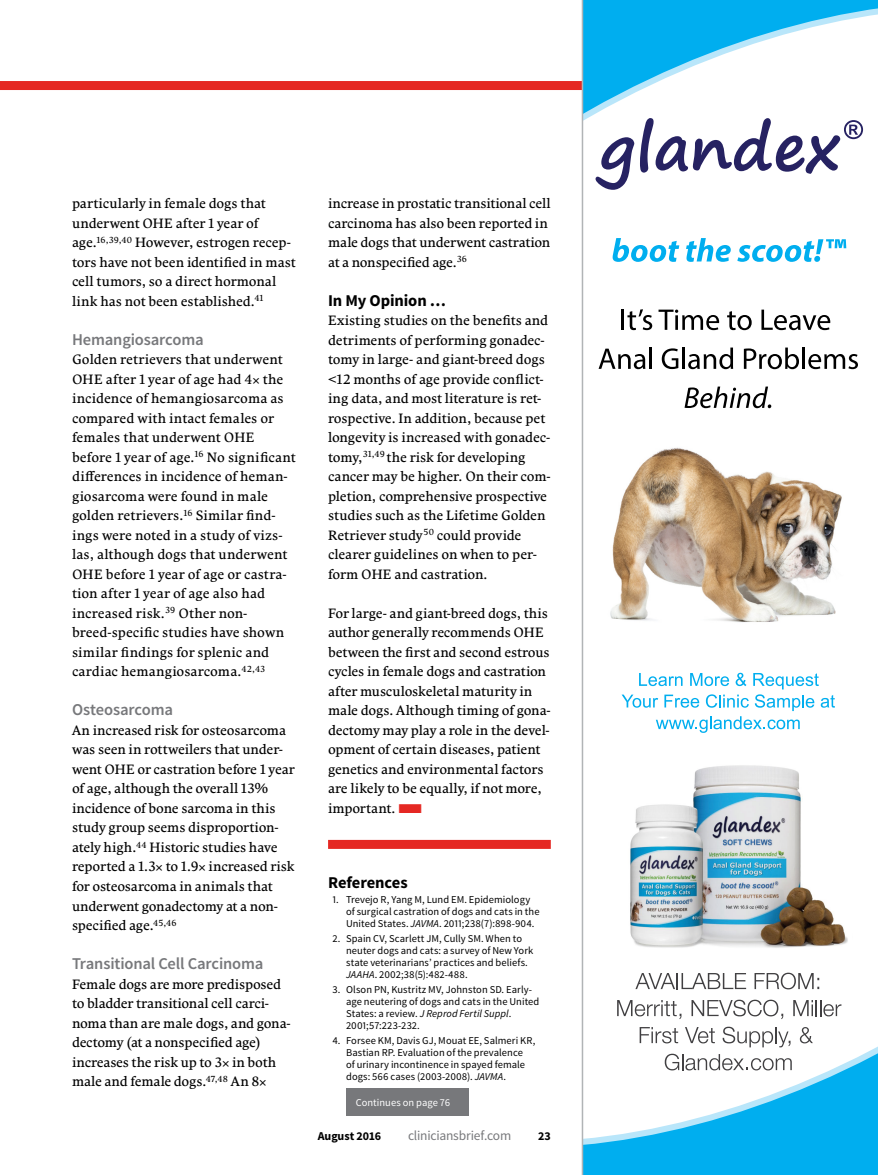
<style>
.page{position:relative;width:878px;height:1175px;background:#fff}
.page>*{position:absolute;margin:0;border:0;box-sizing:border-box;transform-origin:0 0}
.Head_B{font:600 16.5px "Source Sans Pro";letter-spacing:-.01em;color:#77787b}
.Head_A{font:700 16.5px "Source Sans Pro";letter-spacing:-.01em;color:#000}
.Body_Comenia_Serif{font:13.5px/19.5px "Comenia Serif Pro";letter-spacing:-.005em;color:#000}
.t1{font:13.5px "Source Sans Pro";letter-spacing:-.015em;color:#77787b}
.t2{font:700 12px "Source Sans Pro";color:#000}
.References{font:10.5px/12px "Source Sans Pro";letter-spacing:.005em;color:#000}
.Acronyms{font:10.5px "Source Sans Pro";letter-spacing:.005em;color:#fff}
.s1{color:#e52823}
.s2{font-style:italic}
</style>
<div class="page">
<div style="left:0;top:81px;width:806px;height:9px;background:#e52823"></div>
<div style="left:328px;top:840px;width:222px;height:9px;background:#e52823"></div>
<svg style="left:583px;top:0;width:295px;height:1174px"></svg>
<svg style="left:595px;top:137px;width:39px;height:53px"></svg>
<svg style="left:640px;top:118px;width:223px;height:56px"></svg>
<svg style="left:612px;top:238px;width:67px;height:24px"></svg>
<svg style="left:686px;top:238px;width:44px;height:24px"></svg>
<svg style="left:737px;top:239px;width:109px;height:23px"></svg>
<hr style="left:621px;top:309px;width:3px;height:21px;background:#000">
<svg style="left:627px;top:309px;width:25px;height:21px"></svg>
<svg style="left:658px;top:309px;width:61px;height:21px"></svg>
<svg style="left:727px;top:311px;width:24px;height:19px"></svg>
<svg style="left:761px;top:309px;width:69px;height:21px"></svg>
<svg style="left:598px;top:348px;width:47px;height:21px"></svg>
<hr style="left:649px;top:347px;width:3px;height:22px;background:#000">
<svg style="left:661px;top:348px;width:17px;height:21px"></svg>
<hr style="left:682px;top:347px;width:3px;height:22px;background:#000">
<svg style="left:688px;top:347px;width:45px;height:22px"></svg>
<svg style="left:743px;top:347px;width:56px;height:22px"></svg>
<hr style="left:802px;top:347px;width:3px;height:22px;background:#000">
<svg style="left:808px;top:354px;width:50px;height:15px"></svg>
<svg style="left:684px;top:386px;width:87px;height:22px"></svg>
<img style="left:584px;top:426px;width:294px;height:206px">
<img style="left:610px;top:731px;width:245px;height:245px">
<img style="left:607px;top:735px;width:244px;height:244px">
<svg style="left:635px;top:973px;width:111px;height:16px"></svg>
<svg style="left:754px;top:972px;width:65px;height:17px"></svg>
<svg style="left:617px;top:1000px;width:64px;height:19px"></svg>
<svg style="left:691px;top:999px;width:92px;height:20px"></svg>
<svg style="left:793px;top:1000px;width:48px;height:16px"></svg>
<svg style="left:639px;top:1027px;width:39px;height:16px"></svg>
<svg style="left:685px;top:1027px;width:29px;height:16px"></svg>
<svg style="left:722px;top:1026px;width:68px;height:21px"></svg>
<svg style="left:799px;top:1027px;width:13px;height:16px"></svg>
<svg style="left:664px;top:1053px;width:127px;height:17px"></svg>
<svg style="left:621px;top:672px;width:214px;height:61px"></svg>
<hr style="left:581px;top:0;width:2px;height:1174px;background:#b1b4b6">
<div style="left:346px;top:1088px;width:123px;height:27px;background:#77787b"></div>
<p class="Body_Comenia_Serif" style="left:72px;top:194px;width:225px">particularly in female dogs that underwent OHE after 1 year of age.<sup>16,39,40</sup> However, estrogen recep&shy;tors have not been identified in mast cell tumors, so a direct hormonal link has not been established.<sup>41</sup></p>
<p class="Head_B" style="left:72px;top:329px;width:133px">Hemangiosarcoma</p>
<p class="Body_Comenia_Serif" style="left:72px;top:350px;width:225px">Golden retrievers that underwent<br>OHE after 1 year of age had 4 the incidence of hemangiosarcoma as compared with intact females or females that underwent OHE before 1 year of age.<sup>16</sup> No significant differences in incidence of heman&shy;giosarcoma were found in male golden retrievers.<sup>16</sup> Similar find&shy;ings were noted in a study of vizs&shy;las, although dogs that underwent<br>OHE before 1 year of age or castra&shy;tion after 1 year of age also had increased risk.<sup>39</sup> Other non&shy;breed-specific studies have shown similar findings for splenic and cardiac hemangiosarcoma.<sup>42,43</sup></p>
<p class="Head_B" style="left:72px;top:699px;width:103px">Osteosarcoma</p>
<p class="Body_Comenia_Serif" style="left:72px;top:720px;width:224px">An increased risk for osteosarcoma was seen in rottweilers that under&shy;went OHE or castration before 1 year of age, although the overall 13% incidence of bone sarcoma in this study group seems disproportion&shy;ately high.<sup>44</sup> Historic studies have reported a 1.3 to 1.9 increased risk for osteosarcoma in animals that underwent gonadectomy at a non&shy;specified age.<sup>45,46</sup></p>
<p class="Head_B" style="left:72px;top:953px;width:193px">Transitional Cell Carcinoma</p>
<p class="Body_Comenia_Serif" style="left:72px;top:974px;width:220px">Female dogs are more predisposed to bladder transitional cell carci&shy;noma than are male dogs, and gona&shy;dectomy (at a nonspecified age) increases the risk up to 3 in both male and female dogs.<sup>47,48</sup> An 8</p>
<p class="Body_Comenia_Serif" style="left:328px;top:194px;width:224px">increase in prostatic transitional cell carcinoma has also been reported in male dogs that underwent castration at a nonspecified age.<sup>36</sup></p>
<p class="Head_A" style="left:328px;top:290px;width:119px">In My Opinion …</p>
<p class="Body_Comenia_Serif" style="left:328px;top:311px;width:224px">Existing studies on the benefits and detriments of performing gonadec&shy;tomy in large- and giant-breed dogs &lt;12 months of age provide conflict&shy;ing data, and most literature is ret&shy;rospective. In addition, because pet longevity is increased with gonadec&shy;tomy,<sup>31,49</sup> the risk for developing cancer may be higher. On their com&shy;pletion, comprehensive prospective studies such as the Lifetime Golden Retriever study<sup>50</sup> could provide clearer guidelines on when to per&shy;form OHE and castration.</p>
<p class="Body_Comenia_Serif" style="left:328px;top:603px;width:224px">For large- and giant-breed dogs, this author generally recommends OHE between the first and second estrous cycles in female dogs and castration after musculoskeletal maturity in male dogs. Although timing of gona&shy;dectomy may play a role in the devel&shy;opment of certain diseases, patient genetics and environmental factors are likely to be equally, if not more, important. <span class="s1">■</span></p>
<p class="Head_A" style="left:328px;top:872px;width:81px">References</p>
<p class="References" style="left:346px;top:894px;width:195px;text-indent:-14px">1. Trevejo R, Yang M, Lund EM. Epidemiology of surgical castration of dogs and cats in the<br>United States. <span class="s2">JAVMA</span>. 2011;238(7):898-904.</p>
<p class="References" style="left:346px;top:933px;width:189px;text-indent:-14px">2. Spain CV, Scarlett JM, Cully SM. When to neuter dogs and cats: a survey of New York state veterinarians’ practices and beliefs.<br><span class="s2">JAAHA</span>. 2002;38(5):482-488.</p>
<p class="References" style="left:346px;top:984px;width:195px;text-indent:-14px">3. Olson PN, Kustritz MV, Johnston SD. Early&shy;age neutering of dogs and cats in the United States: a review. <span class="s2">J Reprod Fertil Suppl</span>.<br>2001;57:223-232.</p>
<p class="References" style="left:346px;top:1035px;width:191px;text-indent:-14px">4. Forsee KM, Davis GJ, Mouat EE, Salmeri KR, Bastian RP. Evaluation of the prevalence<br>of urinary incontinence in spayed female dogs: 566 cases (2003-2008). <span class="s2">JAVMA</span>.</p>
<p class="Acronyms" style="left:356px;top:1096px;width:96px">Continues on page 76</p>
<p class="t2" style="left:318px;top:1128px;width:65px">August 2016</p>
<p class="t1" style="left:408px;top:1127px;width:105px">cliniciansbrief.com</p>
<p class="t2" style="left:538px;top:1128px;width:14px">23</p>
</div>
